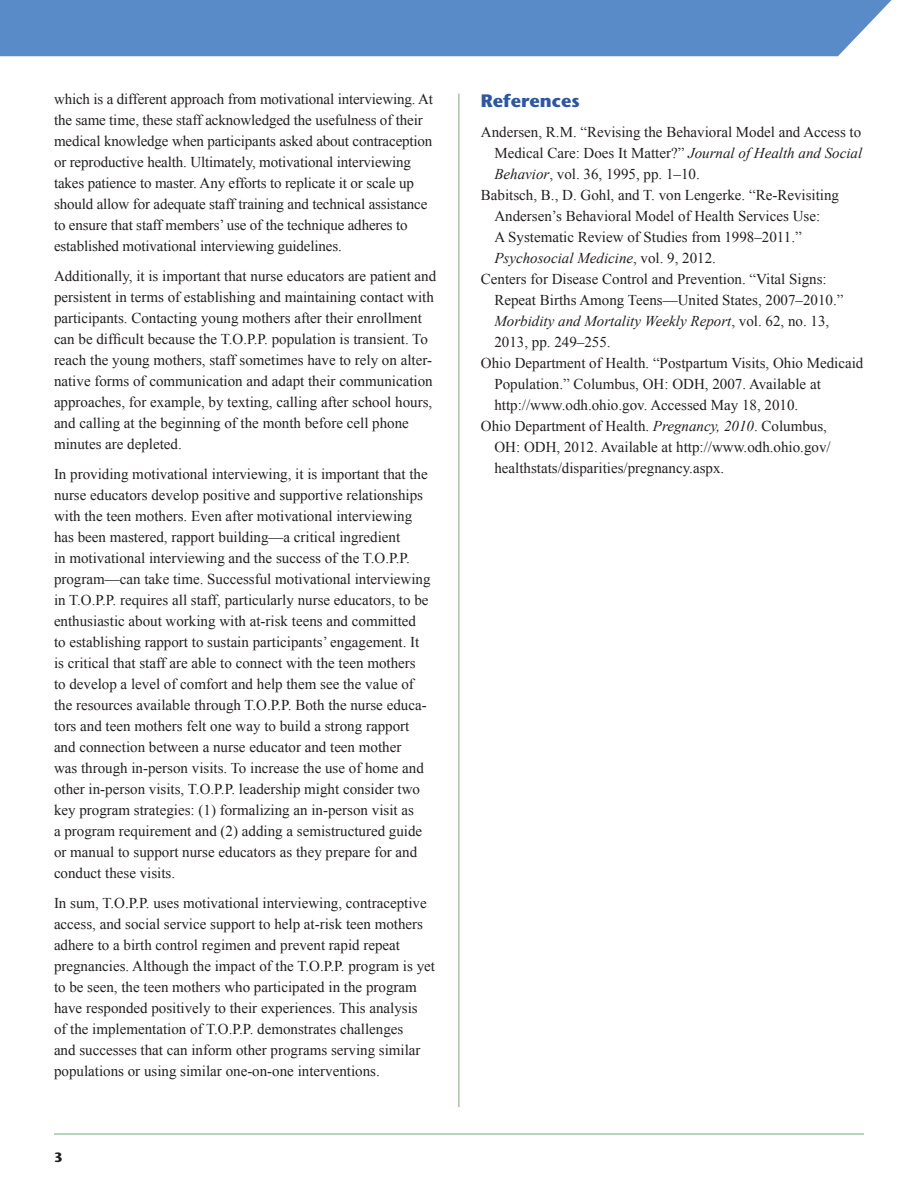
<style>
.page{position:relative;width:918px;height:1188px;background:#fff}
.page>*{position:absolute;margin:0;border:0;box-sizing:border-box;transform-origin:0 0}
.t1{font:700 18px "Stone Sans Std";color:#2d56a5}
.t2{font:15px/21px "Times New Roman";color:#231f20}
.t3{font:700 13.5px "Stone Sans Std";color:#231f20}
.s1{font-style:italic}
</style>
<div class="page">
<div style="left:0;top:0;width:892px;height:56px;background:#598bc8"></div>
<hr style="left:54px;top:1133px;width:810px;height:2px;background:#a2c8a6">
<hr style="left:458px;top:94px;width:2px;height:1013px;background:#a2c8a6">
<p class="t2" style="left:54px;top:88px;width:380px">which is a different approach from motivational interviewing. At the same time, these staff acknowledged the usefulness of their medical knowledge when participants asked about contraception or reproductive health. Ultimately, motivational interviewing takes patience to master. Any efforts to replicate it or scale up should allow for adequate staff training and technical assistance to ensure that staff members’ use of the technique adheres to established motivational interviewing guidelines.</p>
<p class="t2" style="left:54px;top:265px;width:384px">Additionally, it is important that nurse educators are patient and persistent in terms of establishing and maintaining contact with participants. Contacting young mothers after their enrollment can be difficult because the T.O.P.P. population is transient. To reach the young mothers, staff sometimes have to rely on alter&shy;native forms of communication and adapt their communication approaches, for example, by texting, calling after school hours, and calling at the beginning of the month before cell phone minutes are depleted.</p>
<p class="t2" style="left:54px;top:463px;width:378px">In providing motivational interviewing, it is important that the nurse educators develop positive and supportive relationships with the teen mothers. Even after motivational interviewing has been mastered, rapport building—a critical ingredient<br>in motivational interviewing and the success of the T.O.P.P. program—can take time. Successful motivational interviewing in T.O.P.P. requires all staff, particularly nurse educators, to be enthusiastic about working with at-risk teens and committed to establishing rapport to sustain participants’ engagement. It is critical that staff are able to connect with the teen mothers to develop a level of comfort and help them see the value of the resources available through T.O.P.P. Both the nurse educa&shy;tors and teen mothers felt one way to build a strong rapport and connection between a nurse educator and teen mother<br>was through in-person visits. To increase the use of home and other in-person visits, T.O.P.P. leadership might consider two key program strategies: (1) formalizing an in-person visit as<br>a program requirement and (2) adding a semistructured guide or manual to support nurse educators as they prepare for and conduct these visits.</p>
<p class="t2" style="left:54px;top:892px;width:383px">In sum, T.O.P.P. uses motivational interviewing, contraceptive access, and social service support to help at-risk teen mothers adhere to a birth control regimen and prevent rapid repeat pregnancies. Although the impact of the T.O.P.P. program is yet to be seen, the teen mothers who participated in the program have responded positively to their experiences. This analysis<br>of the implementation of T.O.P.P. demonstrates challenges<br>and successes that can inform other programs serving similar populations or using similar one-on-one interventions.</p>
<p class="t3" style="left:54px;top:1149px;width:10px">3</p>
<h2 class="t1" style="left:481px;top:90px;width:100px">References</h2>
<p class="t2" style="left:494px;top:121px;width:369px;text-align:justify;text-indent:-14px">Andersen, R.M. “Revising the Behavioral Model and Access to Medical Care: Does It Matter?” <span class="s1">Journal of Health and Social Behavior</span>, vol. 36, 1995, pp. 1–10.</p>
<p class="t2" style="left:494px;top:184px;width:346px;text-indent:-14px">Babitsch, B., D. Gohl, and T. von Lengerke. “Re-Revisiting Andersen’s Behavioral Model of Health Services Use:<br>A Systematic Review of Studies from 1998–2011.” <span class="s1">Psychosocial Medicine</span>, vol. 9, 2012.</p>
<p class="t2" style="left:494px;top:268px;width:351px;text-indent:-14px">Centers for Disease Control and Prevention. “Vital Signs:<br>Repeat Births Among Teens—United States, 2007–2010.” <span class="s1">Morbidity and Mortality Weekly Report</span>, vol. 62, no. 13, 2013, pp. 249–255.</p>
<p class="t2" style="left:494px;top:352px;width:371px;text-indent:-14px">Ohio Department of Health. “Postpartum Visits, Ohio Medicaid<br>Population.” Columbus, OH: ODH, 2007. Available at http://www.odh.ohio.gov. Accessed May 18, 2010.</p>
<p class="t2" style="left:494px;top:415px;width:338px;text-indent:-14px">Ohio Department of Health. <span class="s1">Pregnancy, 2010</span>. Columbus,<br>OH: ODH, 2012. Available at http://www.odh.ohio.gov/ healthstats/disparities/pregnancy.aspx.</p>
</div>
